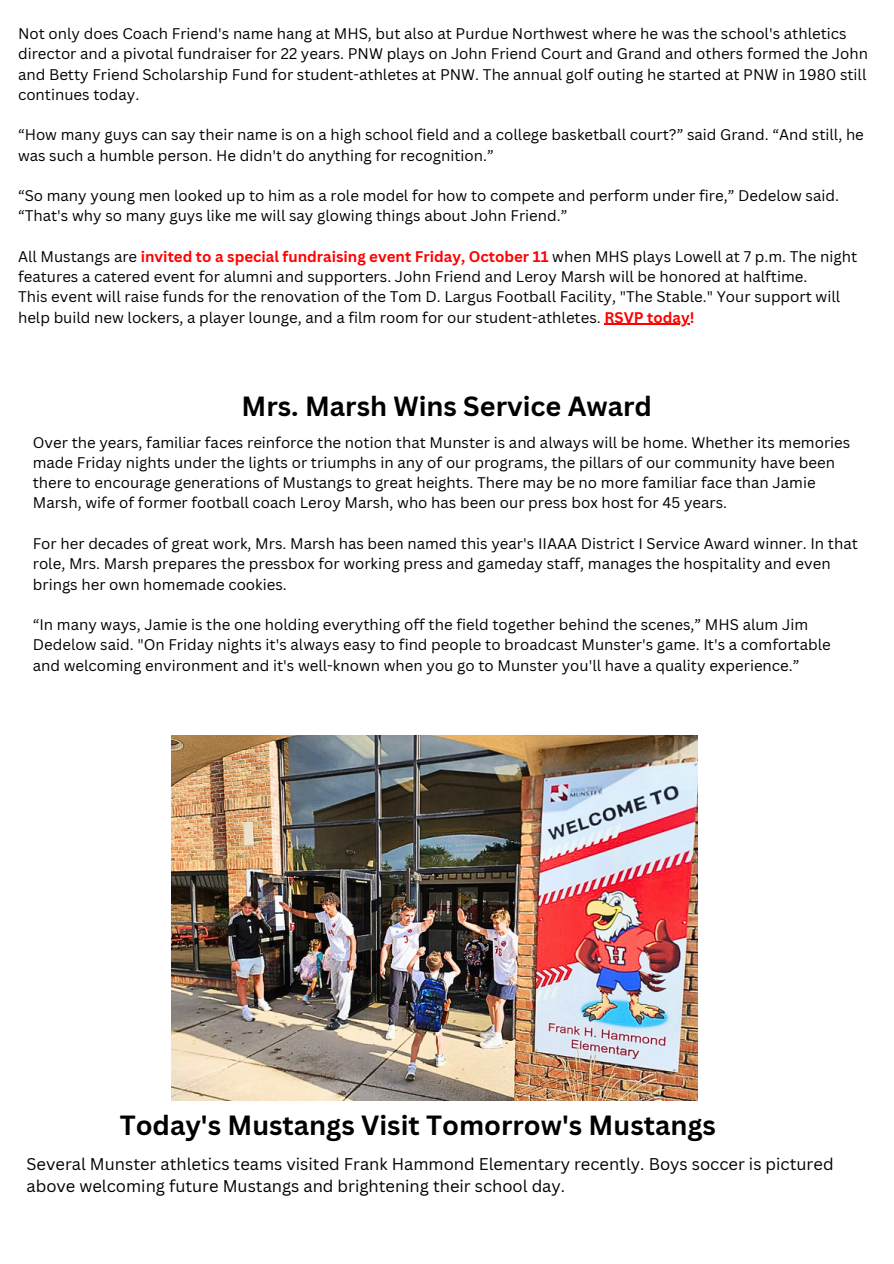
<style>
.page{position:relative;width:894px;height:1264px;background:#fff}
.page>*{position:absolute;margin:0;border:0;box-sizing:border-box;transform-origin:0 0}
.t1{font:700 27px "Canva Sans";color:#000}
.t2{font:16.5px/22.5px "Canva Sans";color:#000}
.t3{font:15px/20.2px "Canva Sans";color:#000}
.s1{font-weight:700;color:#f00}
</style>
<div class="page">
<img style="left:171px;top:735px;width:526px;height:365px">
<hr style="left:604px;top:324px;width:85px;height:1px;background:#f00">
<p class="t3" style="left:18px;top:23px;width:851px">Not only does Coach Friend's name hang at MHS, but also at Purdue Northwest where he was the school's athletics director and a pivotal fundraiser for 22 years. PNW plays on John Friend Court and Grand and others formed the John and Betty Friend Scholarship Fund for student-athletes at PNW. The annual golf outing he started at PNW in 1980 still continues today.</p>
<p class="t3" style="left:18px;top:124px;width:847px">“How many guys can say their name is on a high school field and a college basketball court?” said Grand. “And still, he was such a humble person. He didn't do anything for recognition.”</p>
<p class="t3" style="left:18px;top:185px;width:822px">“So many young men looked up to him as a role model for how to compete and perform under fire,” Dedelow said. “That's why so many guys like me will say glowing things about John Friend.”</p>
<h1 class="t3" style="left:18px;top:246px;width:840px">All Mustangs are <span class="s1">invited to a special fundraising event Friday, October 11</span> when MHS plays Lowell at 7 p.m. The night features a catered event for alumni and supporters. John Friend and Leroy Marsh will be honored at halftime.</h1>
<p class="t3" style="left:18px;top:286px;width:823px">This event will raise funds for the renovation of the Tom D. Largus Football Facility, "The Stable." Your support will help build new lockers, a player lounge, and a film room for our student-athletes. <span class="s1">RSVP today!</span></p>
<p class="t1" style="left:241px;top:387px;width:411px">Mrs. Marsh Wins Service Award</p>
<p class="t3" style="left:33px;top:432px;width:818px">Over the years, familiar faces reinforce the notion that Munster is and always will be home. Whether its memories made Friday nights under the lights or triumphs in any of our programs, the pillars of our community have been there to encourage generations of Mustangs to great heights. There may be no more familiar face than Jamie Marsh, wife of former football coach Leroy Marsh, who has been our press box host for 45 years.</p>
<p class="t3" style="left:33px;top:533px;width:826px">For her decades of great work, Mrs. Marsh has been named this year's IIAAA District I Service Award winner. In that role, Mrs. Marsh prepares the pressbox for working press and gameday staff, manages the hospitality and even brings her own homemade cookies.</p>
<p class="t3" style="left:33px;top:614px;width:799px">“In many ways, Jamie is the one holding everything off the field together behind the scenes,” MHS alum Jim<br>Dedelow said. "On Friday nights it's always easy to find people to broadcast Munster's game. It's a comfortable and welcoming environment and it's well-known when you go to Munster you'll have a quality experience.”</p>
<h1 class="t1" style="left:120px;top:1105px;width:597px">Today's Mustangs Visit Tomorrow's Mustangs</h1>
<p class="t2" style="left:27px;top:1152px;width:808px">Several Munster athletics teams visited Frank Hammond Elementary recently. Boys soccer is pictured above welcoming future Mustangs and brightening their school day.</p>
</div>
